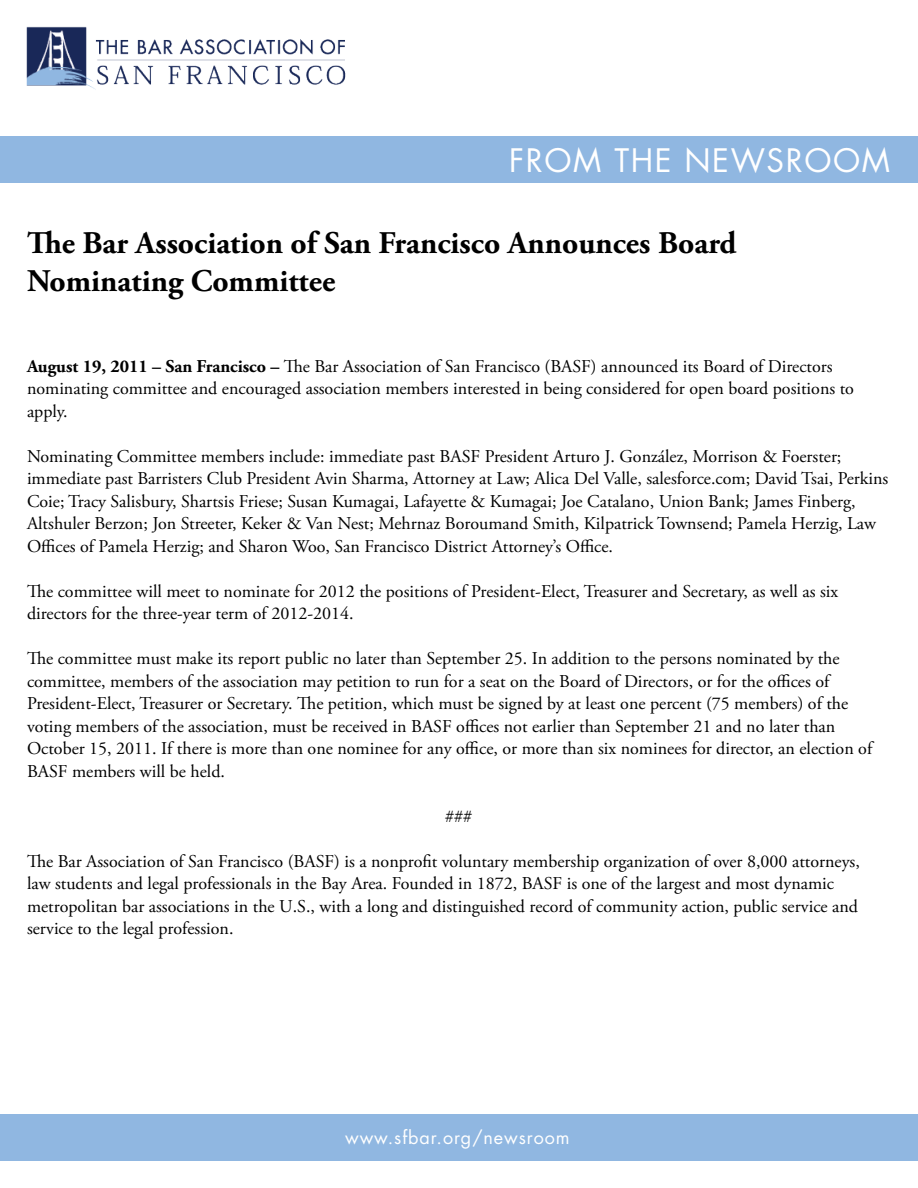
<style>
.page{position:relative;width:918px;height:1188px;background:#fff}
.page>*{position:absolute;margin:0;border:0;box-sizing:border-box;transform-origin:0 0}
.t1{font:700 31.5px/37.8px "Adobe Garamond Pro";color:#000}
.t2{font:31.5px "Futura Std";letter-spacing:.05em;color:#fff}
.t3{font:18px/22.5px "Adobe Garamond Pro";color:#000}
.t4{font:18px "Futura Std";letter-spacing:.05em;color:#fff}
.s1{font-weight:700}
</style>
<div class="page">
<img style="left:26px;top:26px;width:320px;height:64px">
<div style="left:0;top:137px;width:918px;height:46px;background:#90b7e1"></div>
<div style="left:0;top:1115px;width:918px;height:46px;background:#90b7e1"></div>
<h1 class="t2" style="left:509px;top:140px;width:382px">FROM THE NEWSROOM</h1>
<h1 class="t1" style="left:27px;top:225px;width:711px">The Bar Association of San Francisco Announces Board<br>Nominating Committee</h1>
<p class="t3" style="left:27px;top:355px;width:829px"><span class="s1">August 19, 2011 – San Francisco –</span> The Bar Association of San Francisco (BASF) announced its Board of Directors nominating committee and encouraged association members interested in being considered for open board positions to apply.</p>
<p class="t3" style="left:27px;top:445px;width:863px">Nominating Committee members include: immediate past BASF President Arturo J. González, Morrison &amp; Foerster; immediate past Barristers Club President Avin Sharma, Attorney at Law; Alica Del Valle, salesforce.com; David Tsai, Perkins Coie; Tracy Salisbury, Shartsis Friese; Susan Kumagai, Lafayette &amp; Kumagai; Joe Catalano, Union Bank; James Finberg, Altshuler Berzon; Jon Streeter, Keker &amp; Van Nest; Mehrnaz Boroumand Smith, Kilpatrick Townsend; Pamela Herzig, Law Offices of Pamela Herzig; and Sharon Woo, San Francisco District Attorney’s Office.</p>
<p class="t3" style="left:27px;top:580px;width:813px">The committee will meet to nominate for 2012 the positions of President-Elect, Treasurer and Secretary, as well as six directors for the three-year term of 2012-2014.</p>
<p class="t3" style="left:27px;top:648px;width:847px">The committee must make its report public no later than September 25. In addition to the persons nominated by the committee, members of the association may petition to run for a seat on the Board of Directors, or for the offices of President-Elect, Treasurer or Secretary. The petition, which must be signed by at least one percent (75 members) of the voting members of the association, must be received in BASF offices not earlier than September 21 and no later than October 15, 2011. If there is more than one nominee for any office, or more than six nominees for director, an election of BASF members will be held.</p>
<p class="t3" style="left:445px;top:805px;width:28px">###</p>
<p class="t3" style="left:27px;top:850px;width:834px">The Bar Association of San Francisco (BASF) is a nonprofit voluntary membership organization of over 8,000 attorneys, law students and legal professionals in the Bay Area. Founded in 1872, BASF is one of the largest and most dynamic metropolitan bar associations in the U.S., with a long and distinguished record of community action, public service and service to the legal profession.</p>
<p class="t4" style="left:345px;top:1126px;width:226px">www.sfbar.org/newsroom</p>
</div>
